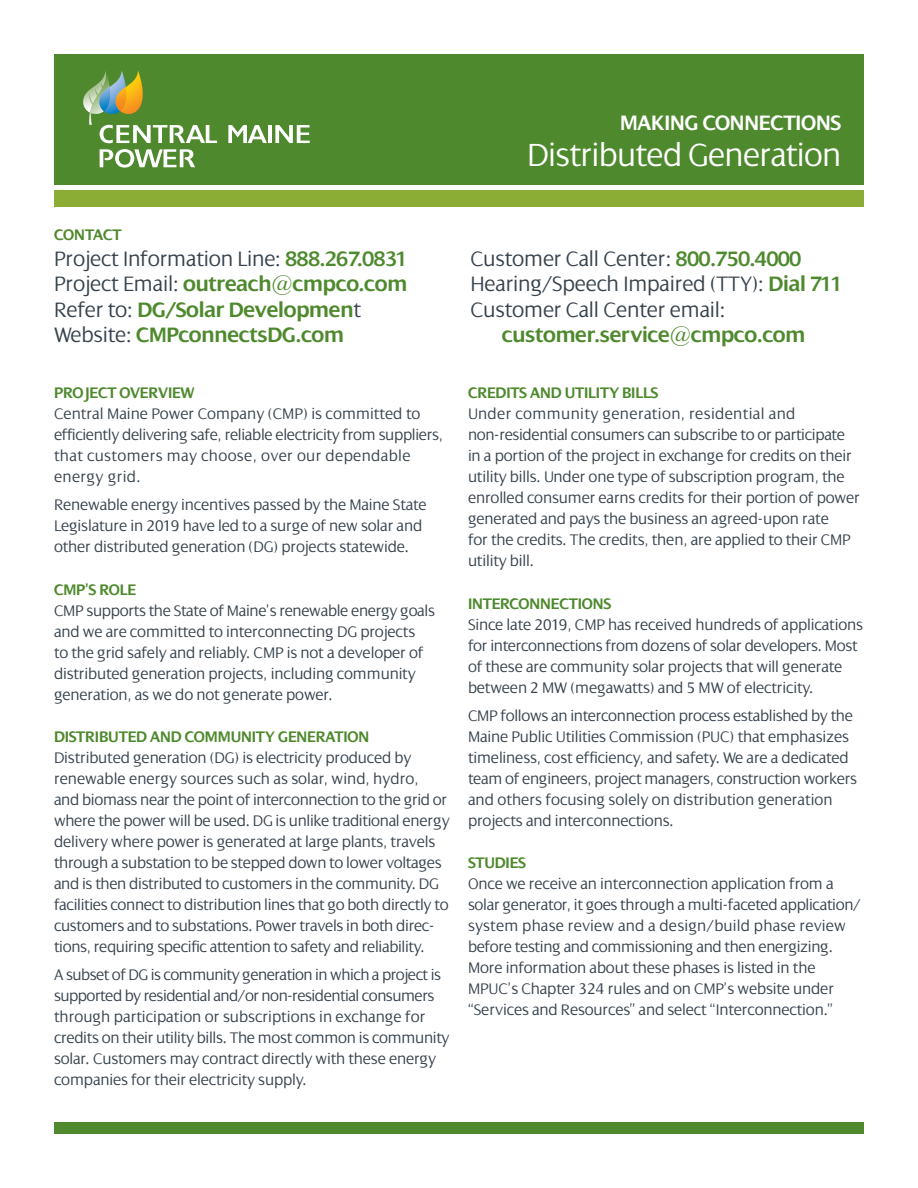
<style>
.page{position:relative;width:918px;height:1188px;background:#fff}
.page>*{position:absolute;margin:0;border:0;box-sizing:border-box;transform-origin:0 0}
.t1{font:300 34.5px "Dialog";letter-spacing:-.02em;color:#fff}
.t2{font:600 22.5px/25.5px "Dialog";letter-spacing:-.01em;color:#4e892d}
.t3{font:300 22.5px "Dialog";letter-spacing:-.01em;color:#37424d}
.t4{font:600 22.5px "Dialog";letter-spacing:-.01em;color:#fff}
.t5{font:300 16.5px/21px "Dialog";letter-spacing:-.01em;color:#37424d}
.t6{font:600 16.5px "Dialog";letter-spacing:-.01em;color:#4e892d}
.s1{font-weight:600;color:#4e892d}
.s2{font-weight:300;color:#37424d}
</style>
<div class="page">
<div style="left:54px;top:54px;width:810px;height:131px;background:#4e892d"></div>
<svg style="left:83px;top:70px;width:227px;height:98px"></svg>
<div style="left:54px;top:190px;width:810px;height:17px;background:#8bac35"></div>
<div style="left:54px;top:1122px;width:810px;height:12px;background:#4e892d"></div>
<p class="t4" style="left:620px;top:110px;width:223px">MAKING CONNECTIONS</p>
<p class="t1" style="left:527px;top:136px;width:316px">Distributed Generation</p>
<p class="t6" style="left:54px;top:226px;width:69px">CONTACT</p>
<p class="t3" style="left:54px;top:246px;width:355px">Project Information Line: <span class="s1">888.267.0831</span></p>
<p class="t2" style="left:54px;top:271px;width:355px"><span class="s2">Project Email:</span> outreach@cmpco.com</p>
<p class="t2" style="left:54px;top:297px;width:309px"><span class="s2">Refer to:</span> DG/Solar Developmen<span class="s2">t</span></p>
<p class="t2" style="left:54px;top:322px;width:292px"><span class="s2">Website:</span> CMPconnectsDG.com</p>
<p class="t5" style="left:54px;top:383px;width:391px"><span class="s1">PROJECT OVERVIEW<br></span>Central Maine Power Company (CMP) is committed to efficiently delivering safe, reliable electricity from suppliers, that customers may choose, over our dependable energy grid.</p>
<p class="t5" style="left:54px;top:494px;width:374px">Renewable energy incentives passed by the Maine State<br>Legislature in 2019 have led to a surge of new solar and other distributed generation (DG) projects statewide.</p>
<p class="t5" style="left:54px;top:579px;width:383px"><span class="s1">CMP’S ROLE<br></span>CMP supports the State of Maine’s renewable energy goals and we are committed to interconnecting DG projects<br>to the grid safely and reliably. CMP is not a developer of distributed generation projects, including community generation, as we do not generate power.</p>
<p class="t5" style="left:54px;top:727px;width:397px"><span class="s1">DISTRIBUTED AND COMMUNITY GENERATION<br></span>Distributed generation (DG) is electricity produced by renewable energy sources such as solar, wind, hydro,<br>and biomass near the point of interconnection to the grid or where the power will be used. DG is unlike traditional energy delivery where power is generated at large plants, travels through a substation to be stepped down to lower voltages and is then distributed to customers in the community. DG facilities connect to distribution lines that go both directly to customers and to substations. Power travels in both direc&shy;tions, requiring specific attention to safety and reliability.</p>
<p class="t5" style="left:54px;top:965px;width:397px">A subset of DG is community generation in which a project is supported by residential and/or non-residential consumers through participation or subscriptions in exchange for credits on their utility bills. The most common is community solar. Customers may contract directly with these energy companies for their electricity supply.</p>
<p class="t3" style="left:470px;top:246px;width:332px">Customer Call Center: <span class="s1">800.750.4000</span></p>
<p class="t3" style="left:470px;top:272px;width:374px">Hearing/Speech Impaired (TTY): <span class="s1">Dial 711</span></p>
<p class="t2" style="left:502px;top:297px;width:305px;text-indent:-31px"><span class="s2">Customer Call Center email: </span>customer.service@cmpco.com</p>
<p class="t5" style="left:468px;top:382px;width:393px"><span class="s1">CREDITS AND UTILITY BILLS<br></span>Under community generation, residential and non-residential consumers can subscribe to or participate in a portion of the project in exchange for credits on their utility bills. Under one type of subscription program, the enrolled consumer earns credits for their portion of power generated and pays the business an agreed-upon rate<br>for the credits. The credits, then, are applied to their CMP utility bill.</p>
<p class="t5" style="left:468px;top:593px;width:397px"><span class="s1">INTERCONNECTIONS<br></span>Since late 2019, CMP has received hundreds of applications for interconnections from dozens of solar developers. Most of these are community solar projects that will generate between 2 MW (megawatts) and 5 MW of electricity.</p>
<p class="t5" style="left:468px;top:705px;width:391px">CMP follows an interconnection process established by the Maine Public Utilities Commission (PUC) that emphasizes timeliness, cost efficiency, and safety. We are a dedicated team of engineers, project managers, construction workers and others focusing solely on distribution generation projects and interconnections.</p>
<p class="t5" style="left:468px;top:853px;width:394px"><span class="s1">STUDIES<br></span>Once we receive an interconnection application from a solar generator, it goes through a multi-faceted application/ system phase review and a design/build phase review before testing and commissioning and then energizing.<br>More information about these phases is listed in the MPUC’s Chapter 324 rules and on CMP’s website under “Services and Resources” and select “Interconnection.”</p>
</div>
